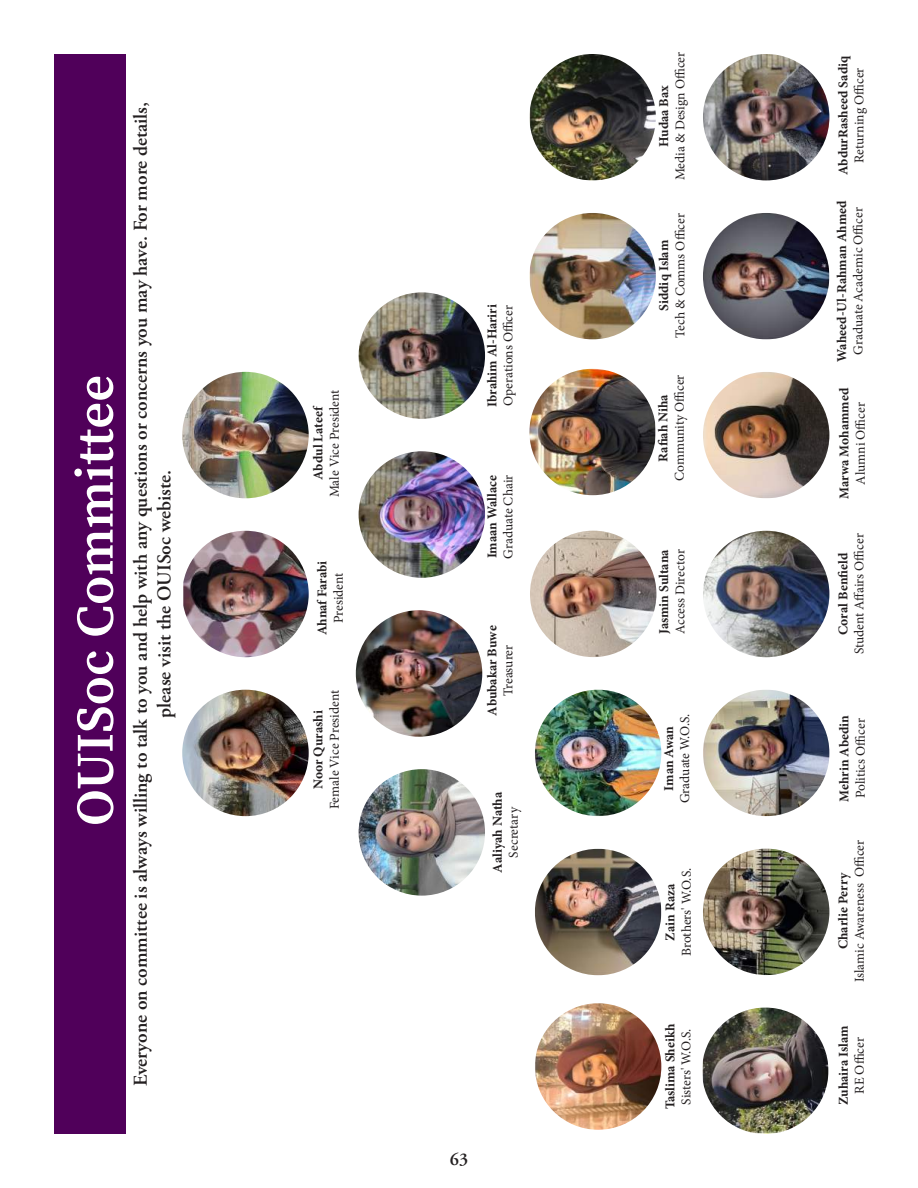
<style>
.page{position:relative;width:918px;height:1188px;background:#fff}
.page>*{position:absolute;margin:0;border:0;box-sizing:border-box;transform-origin:0 0}
.t1{font:600 52.5px "Source Serif Pro";color:#fff}
.t2{font:600 19.5px/23.4px "Adobe Garamond Pro";color:#231f20;text-align:center}
.t3{font:600 18px "Adobe Garamond Pro";color:#231f20}
.t4{font:13.5px "Minion Pro";color:#231f20}
.t5{font:700 13.5px "Minion Pro";color:#231f20}
</style>
<div class="page">
<img style="left:703px;top:54px;width:126px;height:126px;border-radius:63px">
<img style="left:359px;top:292px;width:126px;height:127px;border-radius:63px">
<div style="left:54px;top:54px;width:71px;height:1080px;background:#50005a"></div>
<img style="left:359px;top:769px;width:126px;height:127px;border-radius:63px">
<img style="left:356px;top:610px;width:126px;height:127px;border-radius:63px">
<img style="left:359px;top:451px;width:126px;height:127px;border-radius:63px">
<img style="left:703px;top:531px;width:126px;height:126px;border-radius:63px">
<img style="left:530px;top:531px;width:126px;height:126px;border-radius:63px">
<img style="left:535px;top:849px;width:126px;height:126px;border-radius:63px">
<img style="left:535px;top:1003px;width:126px;height:127px;border-radius:63px">
<img style="left:535px;top:690px;width:126px;height:126px;border-radius:63px">
<img style="left:702px;top:1008px;width:126px;height:126px;border-radius:63px">
<img style="left:529px;top:369px;width:127px;height:126px;border-radius:63px">
<img style="left:703px;top:849px;width:126px;height:126px;border-radius:63px">
<img style="left:703px;top:690px;width:126px;height:126px;border-radius:63px">
<img style="left:703px;top:372px;width:126px;height:126px;border-radius:63px">
<img style="left:529px;top:54px;width:127px;height:126px;border-radius:63px">
<img style="left:703px;top:213px;width:126px;height:126px;border-radius:63px">
<img style="left:529px;top:213px;width:127px;height:126px;border-radius:63px">
<img style="left:183px;top:531px;width:126px;height:126px">
<img style="left:182px;top:690px;width:127px;height:126px;border-radius:63px">
<img style="left:182px;top:372px;width:127px;height:126px;border-radius:63px">
<h1 class="t1" style="left:59px;top:826px;width:453px;rotate:-90deg">OUISoc Committee</h1>
<h2 class="t2" style="left:129px;top:1086px;width:985px;rotate:-90deg">Everyone on committee is always willing to talk to you and help with any questions or concerns you may have. For more details, please visit the OUISoc webiste.</h2>
<p class="t4" style="left:325px;top:497px;width:109px;rotate:-90deg">Male Vice President</p>
<p class="t5" style="left:309px;top:480px;width:75px;rotate:-90deg">Abdul Lateef</p>
<p class="t5" style="left:313px;top:635px;width:76px;rotate:-90deg">Ahnaf Farabi</p>
<p class="t4" style="left:329px;top:623px;width:52px;rotate:-90deg">President</p>
<p class="t4" style="left:325px;top:809px;width:121px;rotate:-90deg">Female Vice President</p>
<p class="t5" style="left:309px;top:789px;width:80px;rotate:-90deg">Noor Qurashi</p>
<p class="t5" style="left:483px;top:407px;width:105px;rotate:-90deg">Ibrahim Al-Hariri</p>
<p class="t4" style="left:499px;top:406px;width:102px;rotate:-90deg">Operations Officer</p>
<p class="t5" style="left:483px;top:558px;width:85px;rotate:-90deg">Imaan Wallace</p>
<p class="t4" style="left:499px;top:559px;width:85px;rotate:-90deg">Graduate Chair</p>
<p class="t5" style="left:483px;top:716px;width:92px;rotate:-90deg">Abubakar Buwe</p>
<p class="t4" style="left:499px;top:696px;width:53px;rotate:-90deg">Treasurer</p>
<p class="t5" style="left:488px;top:873px;width:82px;rotate:-90deg">Aaliyah Natha</p>
<p class="t4" style="left:505px;top:858px;width:52px;rotate:-90deg">Secretary</p>
<h3 class="t3" style="left:450px;top:1149px;width:20px">63</h3>
<p class="t4" style="left:671px;top:180px;width:130px;rotate:-90deg">Media &amp; Design Officer</p>
<p class="t5" style="left:654px;top:147px;width:64px;rotate:-90deg">Hudaa Bax</p>
<p class="t4" style="left:671px;top:338px;width:126px;rotate:-90deg">Tech &amp; Comms Officer</p>
<p class="t5" style="left:654px;top:311px;width:73px;rotate:-90deg">Siddiq Islam</p>
<p class="t4" style="left:670px;top:481px;width:108px;rotate:-90deg">Community Officer</p>
<p class="t5" style="left:654px;top:462px;width:69px;rotate:-90deg">Rafiah Niha</p>
<p class="t5" style="left:654px;top:634px;width:86px;rotate:-90deg">Jasmin Sultana</p>
<p class="t4" style="left:671px;top:634px;width:86px;rotate:-90deg">Access Director</p>
<p class="t5" style="left:659px;top:791px;width:66px;rotate:-90deg">Iman Awan</p>
<p class="t4" style="left:676px;top:803px;width:91px;rotate:-90deg">Graduate W.O.S.</p>
<p class="t4" style="left:677px;top:956px;width:90px;rotate:-90deg">Brothers' W.O.S.</p>
<p class="t5" style="left:661px;top:941px;width:59px;rotate:-90deg">Zain Raza</p>
<p class="t5" style="left:661px;top:1109px;width:87px;rotate:-90deg">Taslima Sheikh</p>
<p class="t4" style="left:677px;top:1105px;width:78px;rotate:-90deg">Sisters' W.O.S.</p>
<p class="t5" style="left:834px;top:175px;width:121px;rotate:-90deg">AbdurRasheed Sadiq</p>
<p class="t4" style="left:850px;top:163px;width:97px;rotate:-90deg">Returning Officer</p>
<p class="t5" style="left:832px;top:362px;width:162px;rotate:-90deg">Waheed-Ul-Rahman Ahmed</p>
<p class="t4" style="left:849px;top:355px;width:149px;rotate:-90deg">Graduate Academic Officer</p>
<p class="t5" style="left:835px;top:499px;width:113px;rotate:-90deg">Marwa Mohammed</p>
<p class="t4" style="left:851px;top:485px;width:84px;rotate:-90deg">Alumni Officer</p>
<p class="t4" style="left:850px;top:654px;width:123px;rotate:-90deg">Student Affairs Officer</p>
<p class="t5" style="left:834px;top:635px;width:84px;rotate:-90deg">Coral Benfield</p>
<p class="t5" style="left:835px;top:802px;width:88px;rotate:-90deg">Mehrin Abedin</p>
<p class="t4" style="left:851px;top:798px;width:81px;rotate:-90deg">Politics Officer</p>
<p class="t4" style="left:850px;top:982px;width:144px;rotate:-90deg">Islamic Awareness Officer</p>
<p class="t5" style="left:834px;top:949px;width:78px;rotate:-90deg">Charlie Perry</p>
<p class="t5" style="left:834px;top:1105px;width:81px;rotate:-90deg">Zuhaira Islam</p>
<p class="t4" style="left:851px;top:1094px;width:58px;rotate:-90deg">RE Officer</p>
</div>
